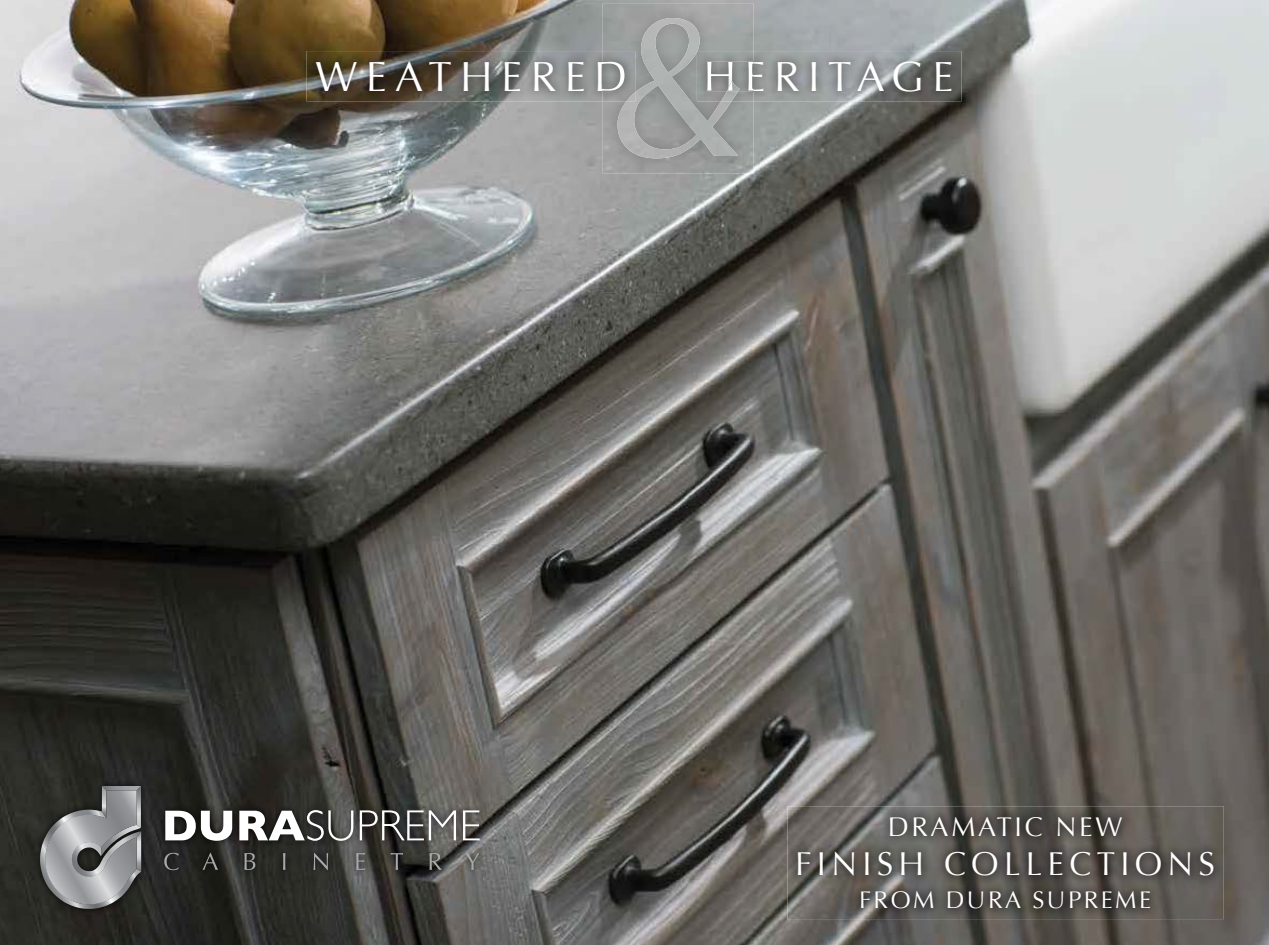
<style>
.page{position:relative;width:1269px;height:945px;background:#fff}
.page>*{position:absolute;margin:0;border:0;box-sizing:border-box;transform-origin:0 0}
.t1{font:42px "Optima";letter-spacing:.2em;color:#fff}
.t2{font:33px "Optima";letter-spacing:.16em;color:#fff}
.t3{font:27px "Optima";letter-spacing:.1em;color:#fff}
.t4{font:24px "Optima";letter-spacing:.1em;color:#fff}
</style>
<div class="page">
<img style="left:0;top:0;width:1269px;height:945px">
<img style="left:33px;top:778px;width:454px;height:138px">
<svg style="left:40px;top:786px;width:101px;height:123px;background:#7c7e7e"></svg>
<svg style="left:165px;top:811px;width:67px;height:30px"></svg>
<svg style="left:239px;top:810px;width:114px;height:31px"></svg>
<svg style="left:360px;top:810px;width:96px;height:30px"></svg>
<svg style="left:463px;top:810px;width:17px;height:30px"></svg>
<svg style="left:164px;top:853px;width:15px;height:17px"></svg>
<svg style="left:203px;top:853px;width:15px;height:17px"></svg>
<svg style="left:244px;top:853px;width:11px;height:17px"></svg>
<svg style="left:283px;top:853px;width:2px;height:17px"></svg>
<svg style="left:314px;top:853px;width:14px;height:17px"></svg>
<svg style="left:356px;top:853px;width:9px;height:17px"></svg>
<svg style="left:391px;top:853px;width:12px;height:17px"></svg>
<svg style="left:430px;top:853px;width:12px;height:17px"></svg>
<svg style="left:466px;top:853px;width:13px;height:17px"></svg>
<img style="left:787px;top:806px;width:437px;height:113px">
<img style="left:306px;top:51px;width:297px;height:50px">
<img style="left:316px;top:61px;width:287px;height:30px">
<img style="left:753px;top:51px;width:208px;height:50px">
<img style="left:753px;top:61px;width:198px;height:30px">
<img style="left:603px;top:3px;width:150px;height:170px">
<img style="left:603px;top:61px;width:15px;height:30px">
<img style="left:738px;top:61px;width:15px;height:30px">
<img style="left:618px;top:18px;width:120px;height:140px">
<svg style="left:626px;top:92px;width:9px;height:9px"></svg>
<img style="left:697px;top:51px;width:41px;height:50px">
<svg style="left:727px;top:81px;width:13px;height:10px"></svg>
<p class="t1" style="left:315px;top:52px;width:313px">WEATHERED</p>
<p class="t1" style="left:704px;top:52px;width:251px">HERITAGE</p>
<p class="t3" style="left:888px;top:811px;width:236px">DRAMATIC NEW</p>
<p class="t2" style="left:795px;top:845px;width:421px">FINISH COLLECTIONS</p>
<p class="t4" style="left:859px;top:886px;width:293px">FROM DURA SUPREME</p>
</div>
